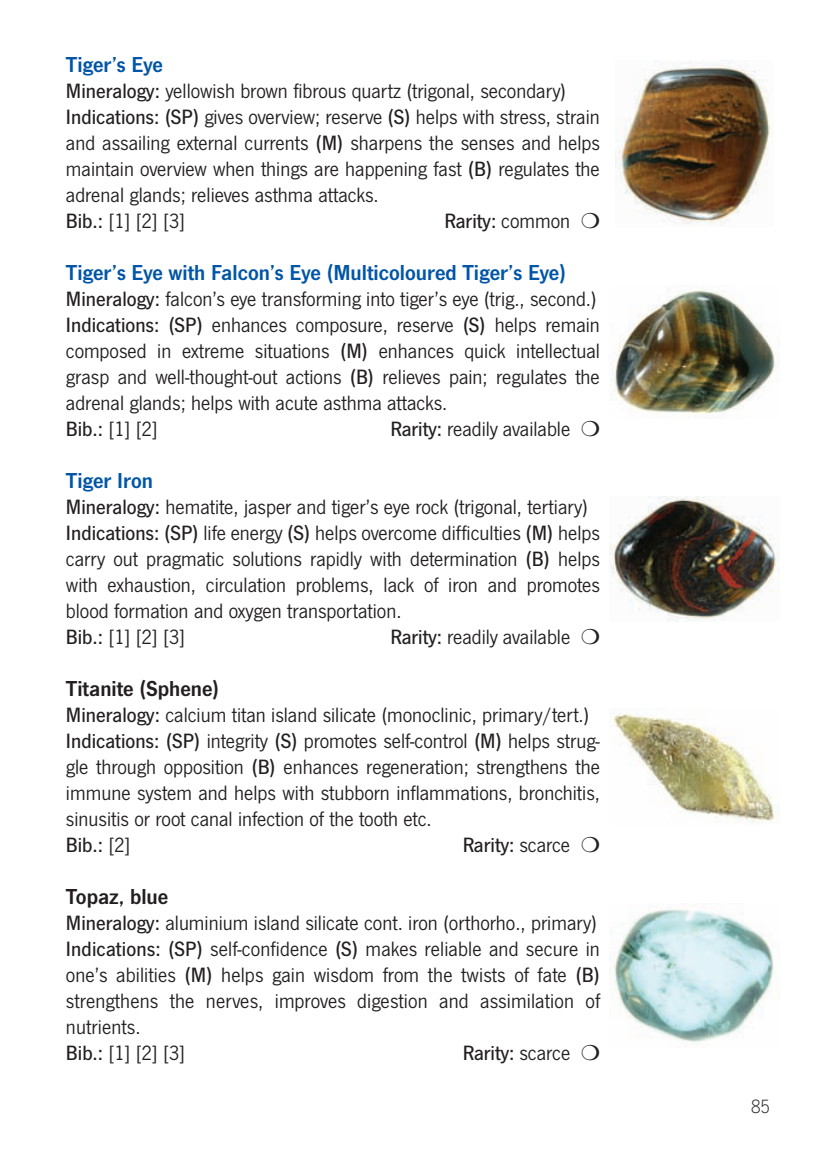
<style>
.page{position:relative;width:829px;height:1166px;background:#fff}
.page>*{position:absolute;margin:0;border:0;box-sizing:border-box;transform-origin:0 0}
.t1{font:600 22.5px "News Gothic T";color:#0155a7}
.t2{font:600 22.5px "News Gothic T";color:#231f20}
.t3{font:21.5px/26px "News Gothic T";color:#231f20}
.t4{font:500 21.5px "News Gothic T";color:#231f20}
.t5{font:300 20px "News Gothic T";color:#231f20}
.s1{font-weight:500}
.s2{font-weight:400}
</style>
<div class="page">
<img style="left:609px;top:60px;width:171px;height:982px">
<p class="t1" style="left:66px;top:57px;width:98px">Tiger’s Eye</p>
<p class="t3" style="left:66px;top:80px;width:535px"><span class="s1">Mineralogy:</span> yellowish brown fibrous quartz (trigonal, secondary)<br><span class="s1">Indications: (SP)</span> gives overview; reserve <span class="s1">(S)</span> helps with stress, strain and assailing external currents <span class="s1">(M)</span> sharpens the senses and helps maintain overview when things are happening fast <span class="s1">(B)</span> regulates the adrenal glands; relieves asthma attacks.<br><span class="s1">Bib.:</span> [1] [2] [3]</p>
<p class="t4" style="left:444px;top:214px;width:157px">Rarity: <span class="s2">common</span> ❍</p>
<p class="t1" style="left:66px;top:265px;width:502px">Tiger’s Eye with Falcon’s Eye (Multicoloured Tiger’s Eye)</p>
<p class="t3" style="left:66px;top:288px;width:535px"><span class="s1">Mineralogy:</span> falcon’s eye transforming into tiger’s eye (trig., second.)<br><span class="s1">Indications: (SP)</span> enhances composure, reserve <span class="s1">(S)</span> helps remain composed in extreme situations <span class="s1">(M)</span> enhances quick intellectual grasp and well-thought-out actions <span class="s1">(B)</span> relieves pain; regulates the adrenal glands; helps with acute asthma attacks.<br><span class="s1">Bib.:</span> [1] [2]</p>
<p class="t3" style="left:390px;top:418px;width:211px"><span class="s1">Rarity:</span> readily available ❍</p>
<p class="t1" style="left:66px;top:473px;width:89px">Tiger Iron</p>
<p class="t3" style="left:66px;top:496px;width:535px"><span class="s1">Mineralogy:</span> hematite, jasper and tiger’s eye rock (trigonal, tertiary)<br><span class="s1">Indications: (SP)</span> life energy <span class="s1">(S)</span> helps overcome difficulties <span class="s1">(M)</span> helps carry out pragmatic solutions rapidly with determination <span class="s1">(B)</span> helps with exhaustion, circulation problems, lack of iron and promotes blood formation and oxygen transportation.<br><span class="s1">Bib.:</span> [1] [2] [3]</p>
<p class="t3" style="left:390px;top:626px;width:211px"><span class="s1">Rarity:</span> readily available ❍</p>
<p class="t2" style="left:66px;top:681px;width:155px">Titanite (Sphene)</p>
<p class="t3" style="left:66px;top:704px;width:535px"><span class="s1">Mineralogy:</span> calcium titan island silicate (monoclinic, primary/tert.)<br><span class="s1">Indications: (SP)</span> integrity <span class="s1">(S)</span> promotes self-control <span class="s1">(M)</span> helps strug&shy;gle through opposition <span class="s1">(B)</span> enhances regeneration; strengthens the immune system and helps with stubborn inflammations, bronchitis, sinusitis or root canal infection of the tooth etc.<br><span class="s1">Bib.:</span> [2]</p>
<p class="t4" style="left:462px;top:838px;width:139px">Rarity: <span class="s2">scarce</span> ❍</p>
<p class="t2" style="left:66px;top:889px;width:104px">Topaz, blue</p>
<p class="t3" style="left:66px;top:912px;width:535px"><span class="s1">Mineralogy:</span> aluminium island silicate cont. iron (orthorho., primary)<br><span class="s1">Indications: (SP)</span> self-confidence <span class="s1">(S)</span> makes reliable and secure in one’s abilities <span class="s1">(M)</span> helps gain wisdom from the twists of fate <span class="s1">(B) </span>strengthens the nerves, improves digestion and assimilation of nutrients.<br><span class="s1">Bib.:</span> [1] [2] [3]</p>
<p class="t4" style="left:462px;top:1046px;width:139px">Rarity: <span class="s2">scarce</span> ❍</p>
<p class="t5" style="left:750px;top:1099px;width:20px">85</p>
</div>
